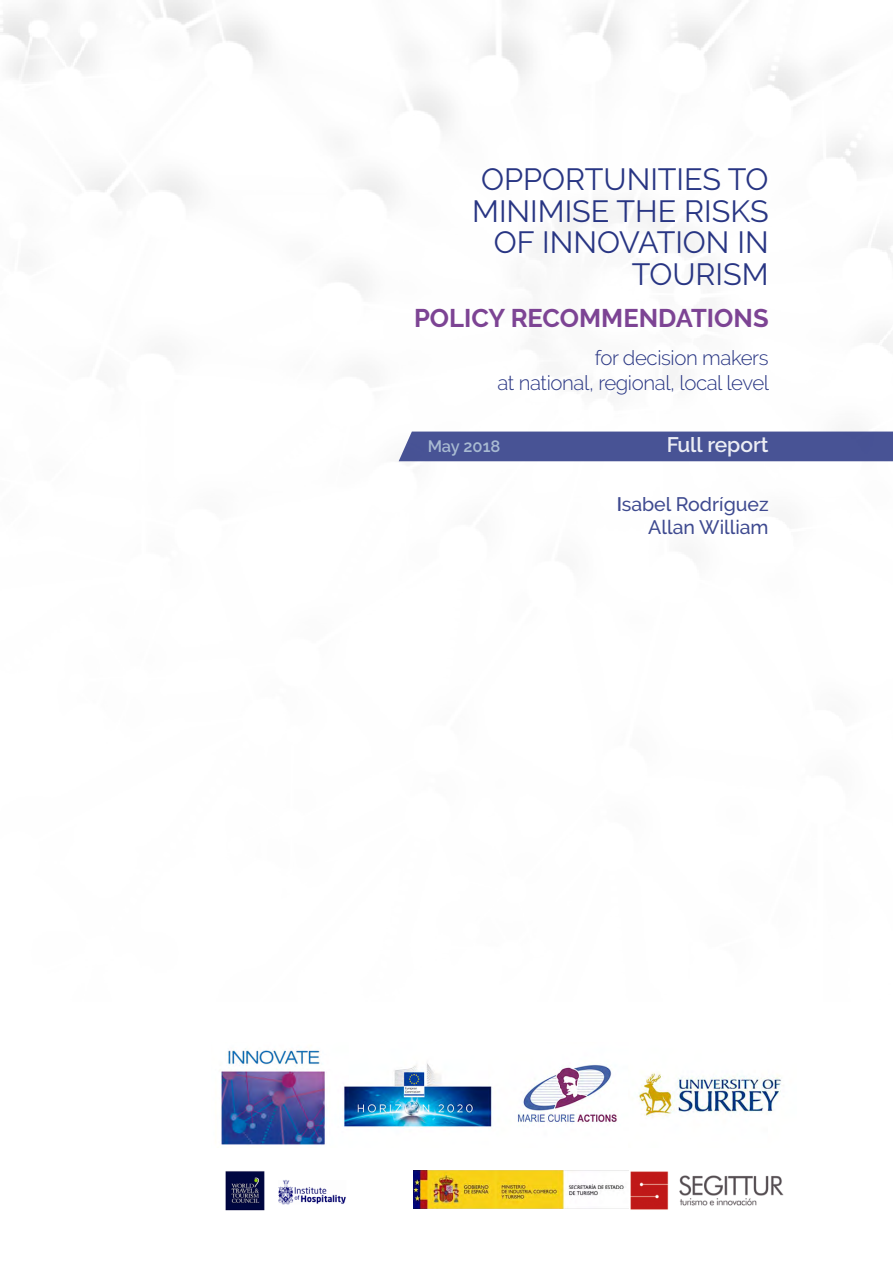
<style>
.page{position:relative;width:893px;height:1263px;background:#fff}
.page>*{position:absolute;margin:0;border:0;box-sizing:border-box;transform-origin:0 0}
.t1{font:30.6px/31.5px "Raleway";color:#283583;text-align:right}
.t2{font:700 25.5px "Raleway";color:#7d4494}
.t3{font:600 21px "Raleway";color:#fff}
.t4{font:300 20.4px/25.5px "Raleway";letter-spacing:-.02em;color:#283583;text-align:right}
.t5{font:500 19.5px/22.5px "Raleway";color:#283583;text-align:right}
.t6{font:600 16.5px "Raleway";color:#c5d9e4}
.s1{font-weight:600}
</style>
<div class="page">
<div style="left:399px;top:432px;width:494px;height:29px;background:#485395"></div>
<img style="left:413px;top:1171px;width:211px;height:37px">
<img style="left:630px;top:1171px;width:154px;height:39px">
<img style="left:220px;top:1049px;width:561px;height:96px">
<img style="left:225px;top:1171px;width:121px;height:40px">
<p class="t1" style="left:472px;top:164px;width:298px">OPPORTUNITIES TO<br>MINIMISE THE RISKS<br>OF INNOVATION IN<br>TOURISM</p>
<p class="t2" style="left:414px;top:303px;width:356px">POLICY RECOMMENDATIONS</p>
<p class="t4" style="left:497px;top:345px;width:273px">for decision makers<br>at national, regional, local level</p>
<p class="t6" style="left:427px;top:437px;width:74px">May 2018</p>
<p class="t3" style="left:666px;top:433px;width:104px">Full report</p>
<p class="t5" style="left:616px;top:493px;width:154px"><span class="s1">I</span>sabel Rodríguez<br>Allan William</p>
</div>
